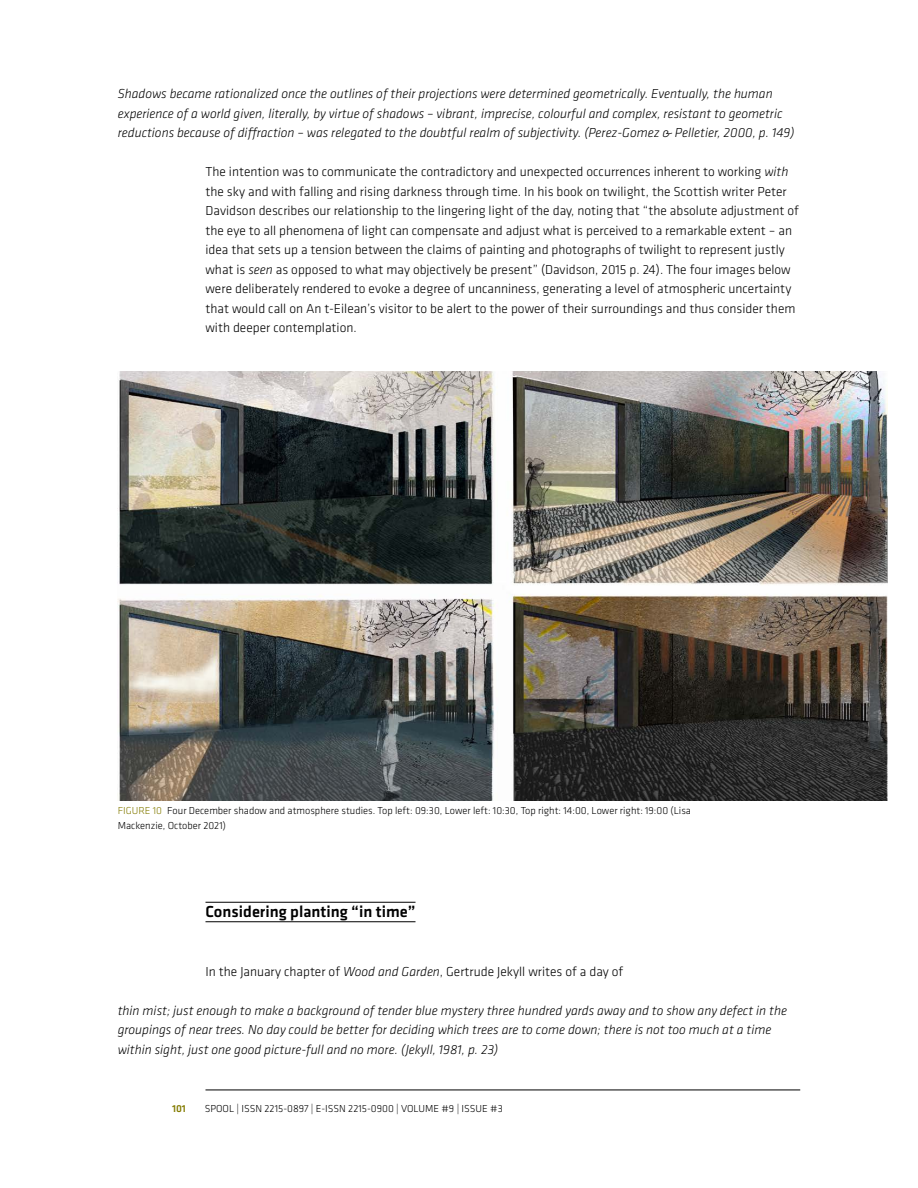
<style>
.page{position:relative;width:918px;height:1188px;background:#fff}
.page>*{position:absolute;margin:0;border:0;box-sizing:border-box;transform-origin:0 0}
.t1{font:500 16.5px "Klavika Basic";color:#000}
.t2{font:300 13.5px/19.5px "Klavika Basic";color:#000}
.t3{font:italic 300 13.5px/19.5px "Klavika Basic";color:#000}
.t4{font:300 10.5px/14.7px "Klavika Basic";color:#000}
.t5{font:300 10.5px "Klavika Basic";color:#837b00}
.t6{font:500 10.5px "Klavika Basic";color:#837b00}
.s1{font-style:italic}
.s2{color:#837b00}
</style>
<div class="page">
<hr style="left:206px;top:1090px;width:594px;height:1px;background:#000">
<hr style="left:206px;top:921px;width:210px;height:1px;background:#000">
<img style="left:118px;top:371px;width:770px;height:429px">
<hr style="left:206px;top:902px;width:210px;height:1px;background:#000">
<p class="t3" style="left:118px;top:84px;width:678px">Shadows became rationalized once the outlines of their projections were determined geometrically. Eventually, the human experience of a world given, literally, by virtue of shadows – vibrant, imprecise, colourful and complex, resistant to geometric reductions because of diffraction – was relegated to the doubtful realm of subjectivity. (Perez-Gomez &amp; Pelletier, 2000, p. 149)</p>
<p class="t2" style="left:206px;top:162px;width:595px">The intention was to communicate the contradictory and unexpected occurrences inherent to working <span class="s1">with </span>the sky and with falling and rising darkness through time. In his book on twilight, the Scottish writer Peter Davidson describes our relationship to the lingering light of the day, noting that “the absolute adjustment of the eye to all phenomena of light can compensate and adjust what is perceived to a remarkable extent – an idea that sets up a tension between the claims of painting and photographs of twilight to represent justly what is <span class="s1">seen</span> as opposed to what may objectively be present” (Davidson, 2015 p. 24). The four images below were deliberately rendered to evoke a degree of uncanniness, generating a level of atmospheric uncertainty that would call on An t-Eilean’s visitor to be alert to the power of their surroundings and thus consider them with deeper contemplation.</p>
<p class="t4" style="left:118px;top:803px;width:575px;text-indent:35px"><span class="s2">10</span> Four December shadow and atmosphere studies. Top left: 09:30, Lower left: 10:30, Top right: 14:00, Lower right: 19:00 (Lisa<br>Mackenzie, October 2021)</p>
<p class="t5" style="left:118px;top:804px;width:12px">Figure</p>
<p class="t1" style="left:206px;top:901px;width:212px">Considering planting “in time”</p>
<p class="t2" style="left:206px;top:961px;width:419px">In the January chapter of <span class="s1">Wood and Garden</span>, Gertrude Jekyll writes of a day of</p>
<p class="t3" style="left:118px;top:1000px;width:671px">thin mist; just enough to make a background of tender blue mystery three hundred yards away and to show any defect in the groupings of near trees. No day could be better for deciding which trees are to come down; there is not too much at a time within sight, just one good picture-full and no more. (Jekyll, 1981, p. 23)</p>
<p class="t6" style="left:172px;top:1102px;width:15px">101</p>
<p class="t4" style="left:205px;top:1101px;width:300px">SPOOL | ISSN 2215-0897 | E-ISSN 2215-0900 | VOLUME #9 | ISSUE #3</p>
</div>
